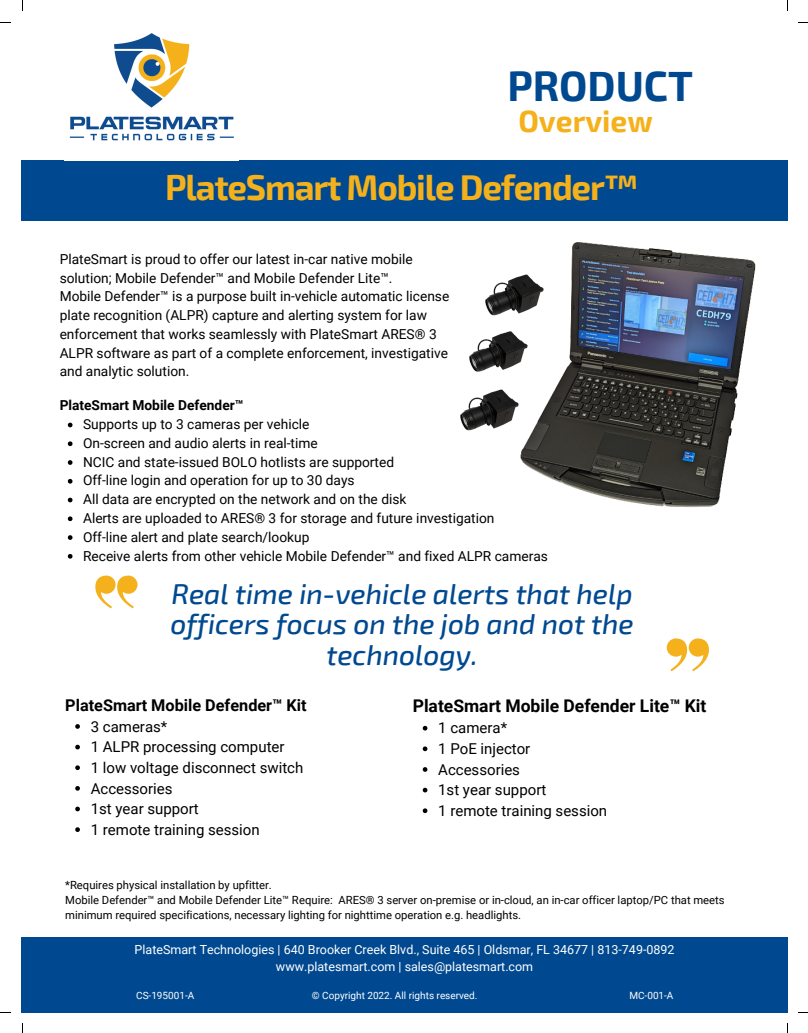
<style>
.page{position:relative;width:808px;height:1033px;background:#fff}
.page>*{position:absolute;margin:0;border:0;box-sizing:border-box;transform-origin:0 0}
.t1{font:700 41.38px "Exo 2";color:#004990}
.t2{font:700 35px "Exo 2";letter-spacing:-.035em;color:#f4b11b}
.t3{font:700 30px "Exo 2";color:#f4b11b}
.t4{font:italic 500 28.25px/30.9px "Exo 2";color:#004990;text-align:center}
.t5{font:700 17.5px "Roboto";color:#000}
.t6{font:700 16.25px "Roboto";color:#000}
.t7{font:15px "Roboto";color:#000}
.t8{font:13.75px/18.8px "Roboto";color:#000}
.t9{font:700 13.75px "Roboto";color:#000}
.t10{font:12.5px "Roboto";color:#fff}
.t11{font:11.25px/15px "Roboto";color:#000}
.t12{font:10px "Roboto";color:#fff}
</style>
<div class="page">
<div style="left:22px;top:160px;width:765px;height:61px;background:#004990"></div>
<div style="left:22px;top:936px;width:766px;height:76px;background:#004990"></div>
<svg style="left:666px;top:638px;width:43px;height:33px"></svg>
<svg style="left:95px;top:575px;width:42px;height:33px"></svg>
<img style="left:69px;top:33px;width:165px;height:108px">
<img style="left:520px;top:242px;width:236px;height:265px">
<img style="left:485px;top:261px;width:82px;height:63px">
<svg style="left:68px;top:422px;width:4px;height:5px"></svg>
<svg style="left:68px;top:441px;width:4px;height:5px"></svg>
<svg style="left:68px;top:460px;width:4px;height:5px"></svg>
<svg style="left:68px;top:479px;width:4px;height:4px"></svg>
<svg style="left:68px;top:497px;width:4px;height:5px"></svg>
<svg style="left:68px;top:516px;width:4px;height:5px"></svg>
<svg style="left:68px;top:535px;width:4px;height:5px"></svg>
<svg style="left:68px;top:554px;width:4px;height:4px"></svg>
<svg style="left:75px;top:724px;width:5px;height:4px"></svg>
<svg style="left:75px;top:744px;width:5px;height:5px"></svg>
<svg style="left:75px;top:765px;width:5px;height:5px"></svg>
<svg style="left:75px;top:786px;width:5px;height:4px"></svg>
<svg style="left:75px;top:806px;width:5px;height:5px"></svg>
<svg style="left:75px;top:827px;width:5px;height:5px"></svg>
<img style="left:469px;top:317px;width:82px;height:64px">
<img style="left:460px;top:375px;width:82px;height:64px">
<svg style="left:422px;top:726px;width:5px;height:4px"></svg>
<svg style="left:422px;top:746px;width:5px;height:5px"></svg>
<svg style="left:422px;top:767px;width:5px;height:4px"></svg>
<svg style="left:422px;top:787px;width:5px;height:5px"></svg>
<svg style="left:422px;top:808px;width:5px;height:5px"></svg>
<p class="t1" style="left:507px;top:59px;width:187px">PRODUCT</p>
<p class="t3" style="left:518px;top:101px;width:136px">Overview</p>
<p class="t2" style="left:165px;top:164px;width:474px">PlateSmart Mobile Defender™</p>
<p class="t8" style="left:60px;top:250px;width:354px">PlateSmart is proud to offer our latest in-car native mobile solution; Mobile Defender™ and Mobile Defender Lite™.</p>
<p class="t8" style="left:60px;top:287px;width:391px">Mobile Defender™ is a purpose built in-vehicle automatic license plate recognition (ALPR) capture and alerting system for law enforcement that works seamlessly with PlateSmart ARES® 3<br>ALPR software as part of a complete enforcement, investigative and analytic solution.</p>
<p class="t9" style="left:60px;top:398px;width:185px">PlateSmart Mobile Defender™</p>
<p class="t8" style="left:83px;top:415px;width:228px">Supports up to 3 cameras per vehicle</p>
<p class="t8" style="left:83px;top:434px;width:236px">On-screen and audio alerts in real-time</p>
<p class="t8" style="left:83px;top:452px;width:312px">NCIC and state-issued BOLO hotlists are supported</p>
<p class="t8" style="left:83px;top:471px;width:273px">Off-line login and operation for up to 30 days</p>
<p class="t8" style="left:83px;top:490px;width:325px">All data are encrypted on the network and on the disk</p>
<p class="t8" style="left:83px;top:509px;width:413px">Alerts are uploaded to ARES® 3 for storage and future investigation</p>
<p class="t8" style="left:83px;top:527px;width:228px">Off-line alert and plate search/lookup</p>
<p class="t8" style="left:83px;top:546px;width:466px">Receive alerts from other vehicle Mobile Defender™ and fixed ALPR cameras</p>
<p class="t4" style="left:170px;top:576px;width:465px">Real time in-vehicle alerts that help officers focus on the job and not the technology.</p>
<p class="t6" style="left:65px;top:696px;width:243px">PlateSmart Mobile Defender™ Kit</p>
<p class="t7" style="left:91px;top:717px;width:78px">3 cameras*</p>
<p class="t7" style="left:91px;top:738px;width:195px">1 ALPR processing computer</p>
<p class="t7" style="left:91px;top:759px;width:214px">1 low voltage disconnect switch</p>
<p class="t7" style="left:91px;top:779px;width:83px">Accessories</p>
<p class="t7" style="left:91px;top:800px;width:110px">1st year support</p>
<p class="t7" style="left:91px;top:820px;width:170px">1 remote training session</p>
<p class="t5" style="left:412px;top:695px;width:295px">PlateSmart Mobile Defender Lite™ Kit</p>
<p class="t7" style="left:438px;top:719px;width:70px">1 camera*</p>
<p class="t7" style="left:438px;top:740px;width:94px">1 PoE injector</p>
<p class="t7" style="left:438px;top:760px;width:83px">Accessories</p>
<p class="t7" style="left:438px;top:781px;width:110px">1st year support</p>
<p class="t7" style="left:438px;top:802px;width:170px">1 remote training session</p>
<p class="t11" style="left:65px;top:877px;width:208px">*Requires physical installation by upfitter.</p>
<p class="t11" style="left:65px;top:892px;width:661px">Mobile Defender™ and Mobile Defender Lite™ Require: ARES® 3 server on-premise or in-cloud, an in-car officer laptop/PC that meets minimum required specifications, necessary lighting for nighttime operation e.g. headlights.</p>
<p class="t10" style="left:135px;top:942px;width:541px">PlateSmart Technologies | 640 Brooker Creek Blvd., Suite 465 | Oldsmar, FL 34677 | 813-749-0892</p>
<p class="t10" style="left:276px;top:959px;width:259px">www.platesmart.com | sales@platesmart.com</p>
<p class="t12" style="left:136px;top:989px;width:60px">CS-195001-A</p>
<p class="t12" style="left:312px;top:989px;width:167px">© Copyright 2022. All rights reserved.</p>
<p class="t12" style="left:629px;top:989px;width:46px">MC-001-A</p>
</div>
